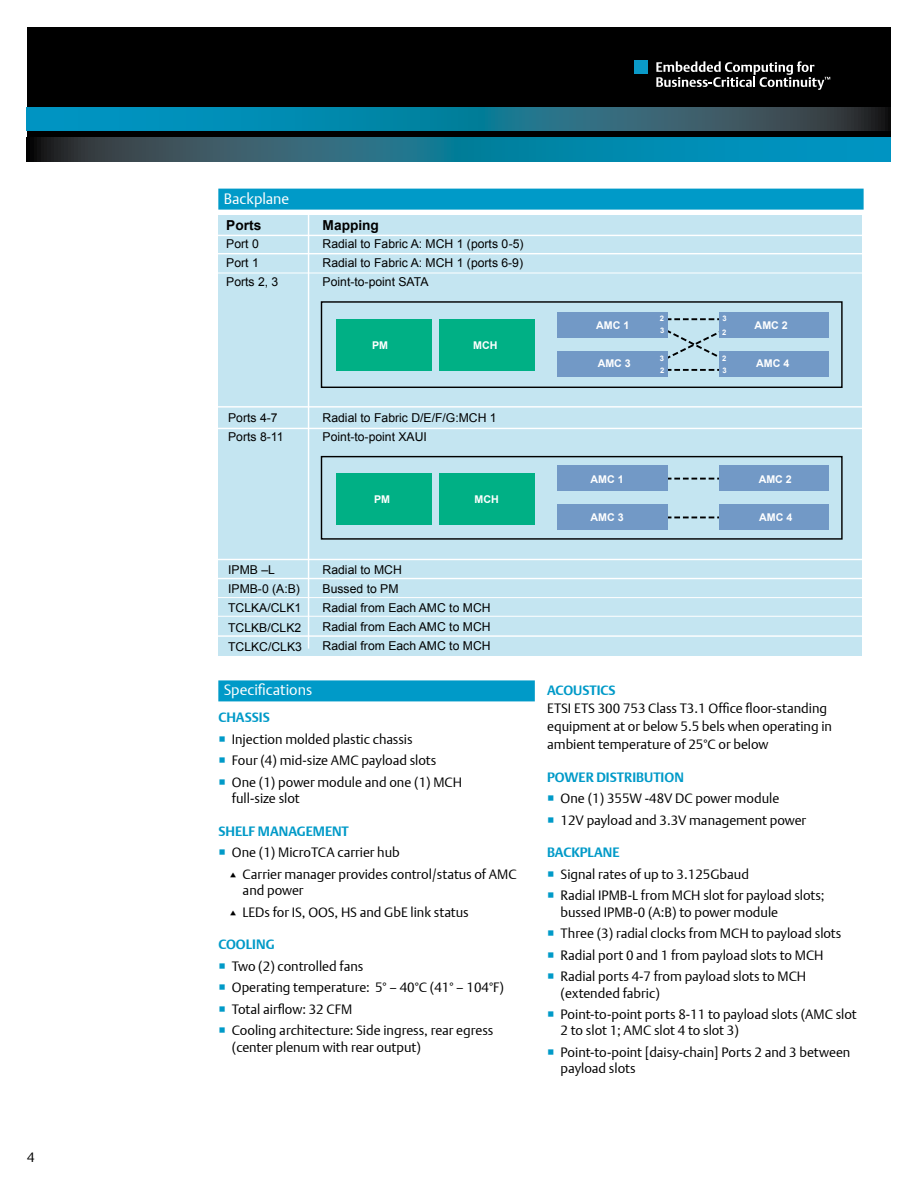
<style>
.page{position:relative;width:918px;height:1188px;background:#fff}
.page>*{position:absolute;margin:0;border:0;box-sizing:border-box;transform-origin:0 0}
.t1{font:15px "DTL Argo T Light";color:#fff}
.t2{font:700 13.65px "Arial";color:#000}
.t3{font:13.5px/21.6px "DTL Argo T Light";color:#000}
.t4{font:700 13.5px "DTL Argo T";color:#009ac8}
.t5{font:12.15px/19px "Arial";color:#000}
.t6{font:700 10.65px "Arial";color:#fff}
.t7{font:700 7.65px "Arial";color:#fff}
</style>
<div class="page">
<div style="left:27px;top:27px;width:864px;height:134px;background:#000"></div>
<div style="left:635px;top:60px;width:13px;height:14px;background:#0a9ac8"></div>
<svg style="left:656px;top:61px;width:174px;height:29px"></svg>
<svg style="left:34px;top:138px;width:857px;height:23px;background:#18738d"></svg>
<svg style="left:27px;top:107px;width:864px;height:24px;background:#17748f"></svg>
<div style="left:218px;top:216px;width:644px;height:440px;background:#c4e5f1"></div>
<div style="left:336px;top:319px;width:95px;height:52px;background:#00b085"></div>
<div style="left:440px;top:319px;width:95px;height:52px;background:#00b085"></div>
<div style="left:336px;top:473px;width:95px;height:51px;background:#00b085"></div>
<div style="left:440px;top:473px;width:95px;height:51px;background:#00b085"></div>
<svg style="left:663px;top:328px;width:64px;height:34px"></svg>
<svg style="left:668px;top:318px;width:52px;height:2px"></svg>
<svg style="left:668px;top:369px;width:52px;height:2px"></svg>
<svg style="left:668px;top:478px;width:52px;height:2px"></svg>
<svg style="left:668px;top:517px;width:52px;height:1px"></svg>
<div style="left:557px;top:352px;width:111px;height:25px;background:#7299c6"></div>
<div style="left:720px;top:352px;width:109px;height:25px;background:#7299c6"></div>
<div style="left:557px;top:313px;width:111px;height:25px;background:#7299c6"></div>
<div style="left:720px;top:313px;width:109px;height:25px;background:#7299c6"></div>
<div style="left:557px;top:505px;width:111px;height:25px;background:#7299c6"></div>
<div style="left:720px;top:505px;width:109px;height:25px;background:#7299c6"></div>
<div style="left:557px;top:466px;width:111px;height:25px;background:#7299c6"></div>
<div style="left:720px;top:466px;width:109px;height:25px;background:#7299c6"></div>
<hr style="left:218px;top:635px;width:646px;height:2px;background:#fff">
<hr style="left:218px;top:616px;width:646px;height:1px;background:#fff">
<hr style="left:218px;top:597px;width:646px;height:1px;background:#fff">
<hr style="left:218px;top:578px;width:646px;height:1px;background:#fff">
<hr style="left:218px;top:559px;width:646px;height:1px;background:#fff">
<hr style="left:218px;top:428px;width:646px;height:1px;background:#fff">
<hr style="left:218px;top:406px;width:646px;height:2px;background:#fff">
<hr style="left:218px;top:273px;width:646px;height:1px;background:#fff">
<hr style="left:218px;top:253px;width:646px;height:1px;background:#fff">
<hr style="left:218px;top:235px;width:646px;height:1px;background:#fff">
<hr style="left:308px;top:203px;width:1px;height:446px;background:#fff">
<div style="left:321px;top:301px;width:522px;height:87px;border:1px solid #000"></div>
<div style="left:321px;top:456px;width:522px;height:84px;border:1px solid #000"></div>
<div style="left:218px;top:680px;width:317px;height:21px;background:#009ac8"></div>
<div style="left:218px;top:189px;width:646px;height:21px;background:#009ac8"></div>
<p class="t3" style="left:27px;top:1146px;width:9px">4</p>
<p class="t1" style="left:224px;top:189px;width:67px">Backplane</p>
<p class="t2" style="left:226px;top:217px;width:37px">Ports</p>
<p class="t2" style="left:323px;top:217px;width:58px">Mapping</p>
<p class="t5" style="left:226px;top:234px;width:54px">Port 0<br>Port 1<br>Ports 2, 3</p>
<p class="t5" style="left:323px;top:234px;width:203px;text-align:justify">Radial to Fabric A: MCH 1 (ports 0-5)<br>Radial to Fabric A: MCH 1 (ports 6-9)<br>Point-to-point SATA</p>
<p class="t6" style="left:372px;top:339px;width:18px">PM</p>
<p class="t6" style="left:473px;top:339px;width:26px">MCH</p>
<p class="t5" style="left:228px;top:409px;width:57px">Ports 4-7<br>Ports 8-11</p>
<p class="t5" style="left:323px;top:408px;width:176px">Radial to Fabric D/E/F/G:MCH 1<br>Point-to-point XAUI</p>
<p class="t6" style="left:374px;top:493px;width:18px">PM</p>
<p class="t6" style="left:475px;top:493px;width:26px">MCH</p>
<p class="t5" style="left:228px;top:561px;width:75px">IPMB –L<br>IPMB-0 (A:B)<br>TCLKA/CLK1<br>TCLKB/CLK2<br>TCLKC/CLK3</p>
<p class="t5" style="left:323px;top:560px;width:170px">Radial to MCH<br>Bussed to PM<br>Radial from Each AMC to MCH<br>Radial from Each AMC to MCH<br>Radial from Each AMC to MCH</p>
<p class="t1" style="left:224px;top:681px;width:90px">Specifications</p>
<p class="t4" style="left:218px;top:709px;width:34px">CHASSIS</p>
<p class="t3" style="left:232px;top:728px;width:232px">Injection molded plastic chassis<br>Four (4) mid-size AMC payload slots<br>One (1) power module and one (1) MCH</p>
<p class="t3" style="left:232px;top:787px;width:69px">full-size slot</p>
<p class="t4" style="left:218px;top:823px;width:132px">SH ELF MANAGEMENT</p>
<p class="t3" style="left:243px;top:841px;width:275px;text-indent:-11px">One (1) MicroTCA carrier hub<br>Carrier manager provides control/status of AMC</p>
<p class="t3" style="left:243px;top:879px;width:228px">and power<br>LEDs for IS, OOS, HS and GbE link status</p>
<p class="t4" style="left:218px;top:936px;width:58px">COOLING</p>
<p class="t3" style="left:232px;top:955px;width:274px">Two (2) controlled fans<br>Operating temperature: 5° – 40°C (41° – 104°F)<br>Total airflow: 32 CFM<br>Cooling architecture: Side ingress, rear egress</p>
<p class="t3" style="left:232px;top:1036px;width:191px">(center plenum with rear output)</p>
<p class="t6" style="left:596px;top:319px;width:35px">AMC 1</p>
<p class="t6" style="left:598px;top:357px;width:35px">AMC 3</p>
<p class="t7" style="left:660px;top:314px;width:6px">2</p>
<p class="t7" style="left:660px;top:326px;width:6px">3</p>
<p class="t7" style="left:660px;top:354px;width:6px">3</p>
<p class="t7" style="left:660px;top:366px;width:6px">2</p>
<p class="t6" style="left:591px;top:473px;width:35px">AMC 1</p>
<p class="t6" style="left:591px;top:511px;width:35px">AMC 3</p>
<p class="t7" style="left:723px;top:314px;width:6px">3</p>
<p class="t7" style="left:722px;top:354px;width:6px">2</p>
<p class="t7" style="left:722px;top:328px;width:6px">2</p>
<p class="t7" style="left:723px;top:366px;width:6px">3</p>
<p class="t6" style="left:755px;top:319px;width:35px">AMC 2</p>
<p class="t6" style="left:756px;top:357px;width:35px">AMC 4</p>
<p class="t6" style="left:759px;top:473px;width:35px">AMC 2</p>
<p class="t6" style="left:759px;top:511px;width:35px">AMC 4</p>
<p class="t4" style="left:547px;top:682px;width:69px">ACOUSTICS</p>
<p class="t3" style="left:547px;top:699px;width:287px;line-height:18px">ETSI ETS 300 753 Class T3.1 Office floor-standing equipment at or below 5.5 bels when operating in ambient temperature of 25°C or below</p>
<p class="t4" style="left:547px;top:769px;width:138px">POWER DISTRIBUTION</p>
<p class="t3" style="left:561px;top:787px;width:247px">One (1) 355W -48V DC power module<br>12V payload and 3.3V management power</p>
<p class="t4" style="left:547px;top:844px;width:74px">BACKPLANE</p>
<p class="t3" style="left:561px;top:863px;width:265px">Signal rates of up to 3.125Gbaud<br>Radial IPMB-L from MCH slot for payload slots;</p>
<p class="t3" style="left:561px;top:901px;width:282px">bussed IPMB-0 (A:B) to power module<br>Three (3) radial clocks from MCH to payload slots Radial port 0 and 1 from payload slots to MCH Radial ports 4-7 from payload slots to MCH</p>
<p class="t3" style="left:561px;top:982px;width:298px">(extended fabric)<br>Point-to-point ports 8-11 to payload slots (AMC slot</p>
<p class="t3" style="left:561px;top:1020px;width:291px">2 to slot 1; AMC slot 4 to slot 3)<br>Point-to-point [daisy-chain] Ports 2 and 3 between</p>
<p class="t3" style="left:561px;top:1057px;width:76px">payload slots</p>
</div>
